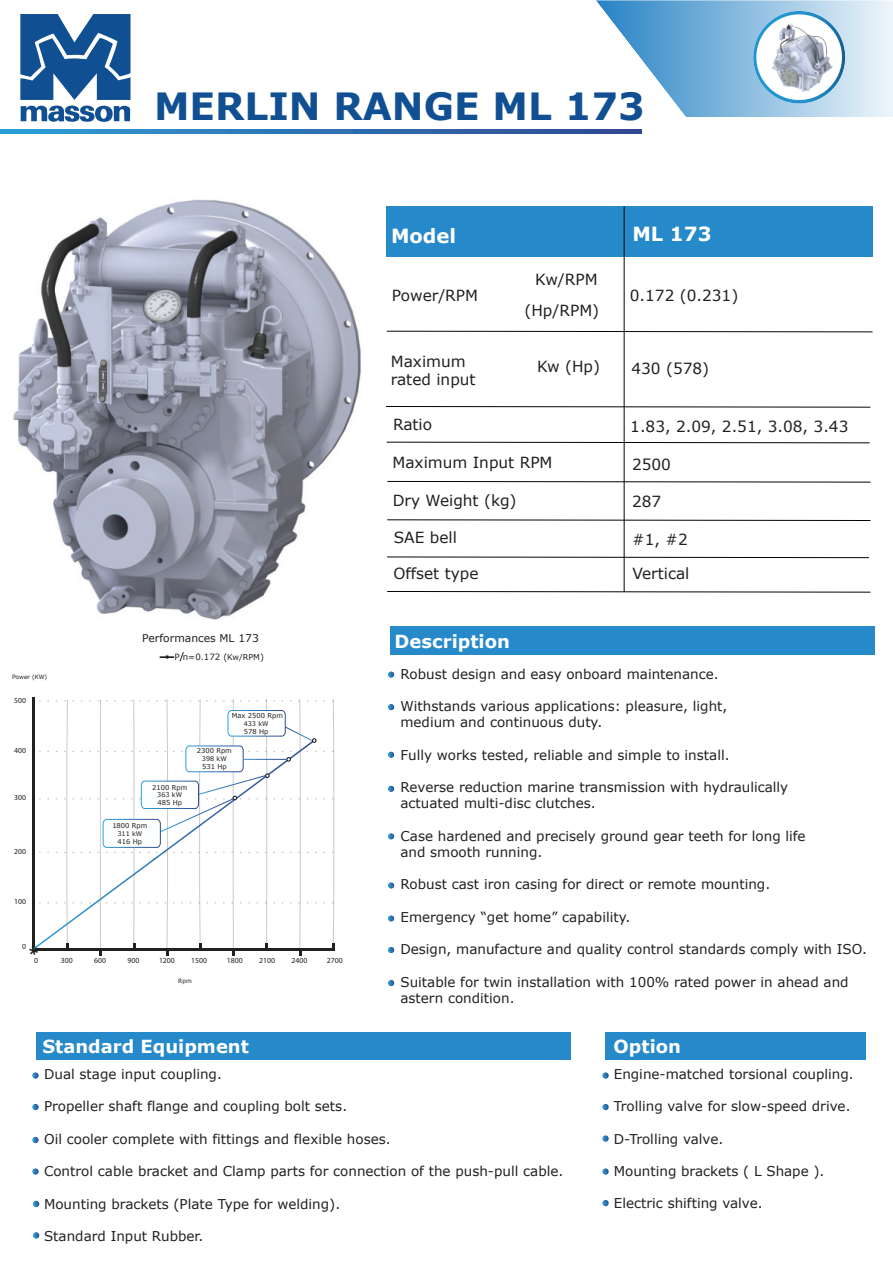
<style>
.page{position:relative;width:893px;height:1263px;background:#fff}
.page>*{position:absolute;margin:0;border:0;box-sizing:border-box;transform-origin:0 0}
.t1{font:700 37.5px "Verdana";color:#114f93}
.t2{font:700 19.5px "Verdana";color:#fff}
.t3{font:700 18px "Verdana";color:#fff}
.t4{font:15.3px/18.5px "Verdana";color:#231f20}
.t5{font:13.5px/16.2px "Verdana";color:#231f20}
.t6{font:10.8px "Verdana";color:#231f20}
.t7{font:8.55px "Verdana";color:#231f20}
.t8{font:7.8px "Gandhi Sans";color:#211f1f}
.t9{font:6.75px "Verdana";color:#231f20}
.t10{font:6.45px "Verdana";color:#231f20}
.t11{font:5.85px "Verdana";color:#231f20}
.s1{font-family:"Microsoft Sans Serif"}
.s2{font-size:8.1px}
</style>
<div class="page">
<div style="left:390px;top:626px;width:485px;height:29px;background:#2689c9"></div>
<div style="left:386px;top:206px;width:487px;height:51px;background:#2689c9"></div>
<hr style="left:624px;top:206px;width:1px;height:386px;background:#040503">
<svg style="left:1px;top:130px;width:641px;height:4px;background:#2e72b3"></svg>
<svg style="left:160px;top:652px;width:24px;height:10px"></svg>
<hr style="left:32px;top:697px;width:2px;height:254px;background:#212121">
<svg style="left:34px;top:739px;width:13px;height:212px"></svg>
<svg style="left:47px;top:699px;width:288px;height:257px"></svg>
<svg style="left:596px;top:0;width:297px;height:117px"></svg>
<div style="left:36px;top:1032px;width:534px;height:28px;background:#2689c9"></div>
<svg style="left:753px;top:11px;width:92px;height:92px"></svg>
<div style="left:756px;top:14px;width:86px;height:86px;background:#fff;border-radius:50%"></div>
<img style="left:772px;top:24px;width:60px;height:69px">
<div style="left:605px;top:1032px;width:260px;height:28px;background:#2689c9"></div>
<svg style="left:386px;top:331px;width:487px;height:1px"></svg>
<svg style="left:386px;top:406px;width:485px;height:2px"></svg>
<svg style="left:386px;top:442px;width:484px;height:1px"></svg>
<svg style="left:387px;top:481px;width:484px;height:1px"></svg>
<svg style="left:387px;top:519px;width:484px;height:2px"></svg>
<svg style="left:387px;top:557px;width:482px;height:1px"></svg>
<svg style="left:387px;top:591px;width:484px;height:1px"></svg>
<img style="left:13px;top:199px;width:348px;height:420px">
<svg style="left:20px;top:14px;width:111px;height:108px"></svg>
<svg style="left:388px;top:751px;width:6px;height:7px"></svg>
<svg style="left:388px;top:704px;width:6px;height:6px"></svg>
<svg style="left:388px;top:785px;width:6px;height:7px"></svg>
<svg style="left:388px;top:671px;width:6px;height:7px"></svg>
<svg style="left:388px;top:833px;width:6px;height:7px"></svg>
<svg style="left:388px;top:882px;width:6px;height:7px"></svg>
<svg style="left:32px;top:1072px;width:7px;height:7px"></svg>
<svg style="left:32px;top:1104px;width:7px;height:6px"></svg>
<svg style="left:32px;top:1137px;width:7px;height:6px"></svg>
<svg style="left:32px;top:1168px;width:7px;height:7px"></svg>
<svg style="left:602px;top:1072px;width:7px;height:7px"></svg>
<svg style="left:602px;top:1104px;width:7px;height:6px"></svg>
<svg style="left:602px;top:1135px;width:7px;height:7px"></svg>
<svg style="left:602px;top:1168px;width:7px;height:7px"></svg>
<svg style="left:388px;top:915px;width:6px;height:7px"></svg>
<svg style="left:388px;top:947px;width:6px;height:6px"></svg>
<svg style="left:602px;top:1200px;width:7px;height:6px"></svg>
<svg style="left:33px;top:1200px;width:7px;height:7px"></svg>
<svg style="left:33px;top:1232px;width:7px;height:7px"></svg>
<svg style="left:388px;top:980px;width:6px;height:6px"></svg>
<svg style="left:31px;top:946px;width:8px;height:5px"></svg>
<h1 class="t1" style="left:154px;top:91px;width:492px">MERLIN RANGE ML 173</h1>
<h2 class="t2" style="left:391px;top:228px;width:67px">Model</h2>
<p class="t4" style="left:392px;top:288px;width:88px">Power/RPM</p>
<p class="t4" style="left:391px;top:353px;width:86px">Maximum rated input</p>
<p class="t4" style="left:535px;top:271px;width:64px">Kw/RPM</p>
<p class="t4" style="left:524px;top:302px;width:76px">(Hp/RPM)</p>
<p class="t4" style="left:537px;top:359px;width:65px">Kw (Hp)</p>
<p class="t4" style="left:393px;top:417px;width:41px">Ratio</p>
<p class="t4" style="left:392px;top:454px;width:162px">Maximum Input RPM</p>
<p class="t4" style="left:393px;top:492px;width:125px">Dry Weight (kg)</p>
<h2 class="t2" style="left:632px;top:226px;width:81px">ML 173</h2>
<p class="t4" style="left:630px;top:287px;width:110px">0.172 (0.231)</p>
<p class="t4" style="left:631px;top:360px;width:79px">430 (578)</p>
<p class="t4" style="left:630px;top:418px;width:220px">1.83, 2.09, 2.51, 3.08, 3.43</p>
<p class="t4" style="left:632px;top:456px;width:41px">2500</p>
<p class="t4" style="left:632px;top:494px;width:31px">287</p>
<p class="t4" style="left:394px;top:530px;width:65px">SAE bell</p>
<p class="t4" style="left:632px;top:532px;width:57px">#1, #2</p>
<p class="t6" style="left:142px;top:634px;width:118px">Performances ML 173</p>
<p class="t11" style="left:12px;top:674px;width:37px">Power (<span class="s1">K</span>W)</p>
<p class="t8" style="left:14px;top:696px;width:13px">500</p>
<p class="t8" style="left:14px;top:746px;width:13px">400</p>
<p class="t8" style="left:14px;top:793px;width:13px">300</p>
<p class="t8" style="left:14px;top:846px;width:13px">200</p>
<p class="t8" style="left:14px;top:896px;width:13px">100</p>
<p class="t8" style="left:22px;top:942px;width:5px">0</p>
<p class="t7" style="left:175px;top:654px;width:91px">P n=0.172 (<span class="s2">Kw/RPM</span>)</p>
<p class="t9" style="left:232px;top:713px;width:53px">Max 2500 Rpm</p>
<p class="t10" style="left:244px;top:721px;width:26px">433 kW</p>
<p class="t9" style="left:244px;top:729px;width:26px">578 Hp</p>
<p class="t9" style="left:152px;top:784px;width:37px">2100 Rpm</p>
<p class="t10" style="left:157px;top:792px;width:26px">363 kW</p>
<p class="t9" style="left:157px;top:800px;width:26px">485 Hp</p>
<p class="t9" style="left:112px;top:823px;width:37px">1800 Rpm</p>
<p class="t10" style="left:117px;top:831px;width:26px">311 kW</p>
<p class="t9" style="left:118px;top:839px;width:26px">416 Hp</p>
<p class="t9" style="left:197px;top:748px;width:37px">2300 Rpm</p>
<p class="t10" style="left:202px;top:756px;width:26px">398 kW</p>
<p class="t9" style="left:202px;top:764px;width:26px">531 Hp</p>
<p class="t8" style="left:34px;top:956px;width:5px">0</p>
<p class="t8" style="left:61px;top:956px;width:13px">300</p>
<p class="t8" style="left:94px;top:956px;width:13px">600</p>
<p class="t8" style="left:127px;top:956px;width:13px">900</p>
<p class="t8" style="left:159px;top:956px;width:17px">1200</p>
<p class="t8" style="left:191px;top:956px;width:17px">1500</p>
<p class="t8" style="left:227px;top:956px;width:17px">1800</p>
<p class="t8" style="left:259px;top:956px;width:17px">2100</p>
<p class="t8" style="left:291px;top:956px;width:17px">2400</p>
<p class="t8" style="left:327px;top:956px;width:17px">2700</p>
<p class="t11" style="left:178px;top:978px;width:15px">Rpm</p>
<h3 class="t3" style="left:42px;top:1039px;width:208px">Standard Equipment</h3>
<p class="t4" style="left:393px;top:566px;width:87px">Offset type</p>
<p class="t4" style="left:632px;top:566px;width:59px">Vertical</p>
<h3 class="t3" style="left:395px;top:634px;width:117px">Description</h3>
<p class="t5" style="left:400px;top:667px;width:320px">Robust design and easy onboard maintenance.</p>
<p class="t5" style="left:400px;top:699px;width:328px">Withstands various applications: pleasure, light, medium and continuous duty.</p>
<p class="t5" style="left:400px;top:748px;width:331px">Fully works tested, reliable and simple to install.</p>
<p class="t5" style="left:400px;top:780px;width:389px">Reverse reduction marine transmission with hydraulically actuated multi-disc clutches.</p>
<p class="t5" style="left:400px;top:829px;width:407px">Case hardened and precisely ground gear teeth for long life and smooth running.</p>
<p class="t5" style="left:400px;top:877px;width:371px">Robust cast iron casing for direct or remote mounting.</p>
<p class="t5" style="left:400px;top:910px;width:231px">Emergency “get home” capability.</p>
<p class="t5" style="left:400px;top:942px;width:468px">Design, manufacture and quality control standards comply with ISO.</p>
<p class="t5" style="left:400px;top:975px;width:450px">Suitable for twin installation with 100% rated power in ahead and astern condition.</p>
<h3 class="t3" style="left:614px;top:1039px;width:69px">Option</h3>
<p class="t5" style="left:44px;top:1067px;width:179px">Dual stage input coupling.</p>
<p class="t5" style="left:44px;top:1099px;width:305px">Propeller shaft flange and coupling bolt sets.</p>
<p class="t5" style="left:44px;top:1132px;width:348px">Oil cooler complete with fittings and flexible hoses.</p>
<p class="t5" style="left:44px;top:1164px;width:521px">Control cable bracket and Clamp parts for connection of the push-pull cable.</p>
<p class="t5" style="left:44px;top:1197px;width:298px">Mounting brackets (Plate Type for welding).</p>
<p class="t5" style="left:44px;top:1229px;width:161px">Standard Input Rubber.</p>
<p class="t5" style="left:614px;top:1067px;width:242px">Engine-matched torsional coupling.</p>
<p class="t5" style="left:614px;top:1099px;width:238px">Trolling valve for slow-speed drive.</p>
<p class="t5" style="left:614px;top:1132px;width:111px">D-Trolling valve.</p>
<p class="t5" style="left:614px;top:1164px;width:212px">Mounting brackets ( L Shape ).</p>
<p class="t5" style="left:614px;top:1196px;width:151px">Electric shifting valve.</p>
</div>
